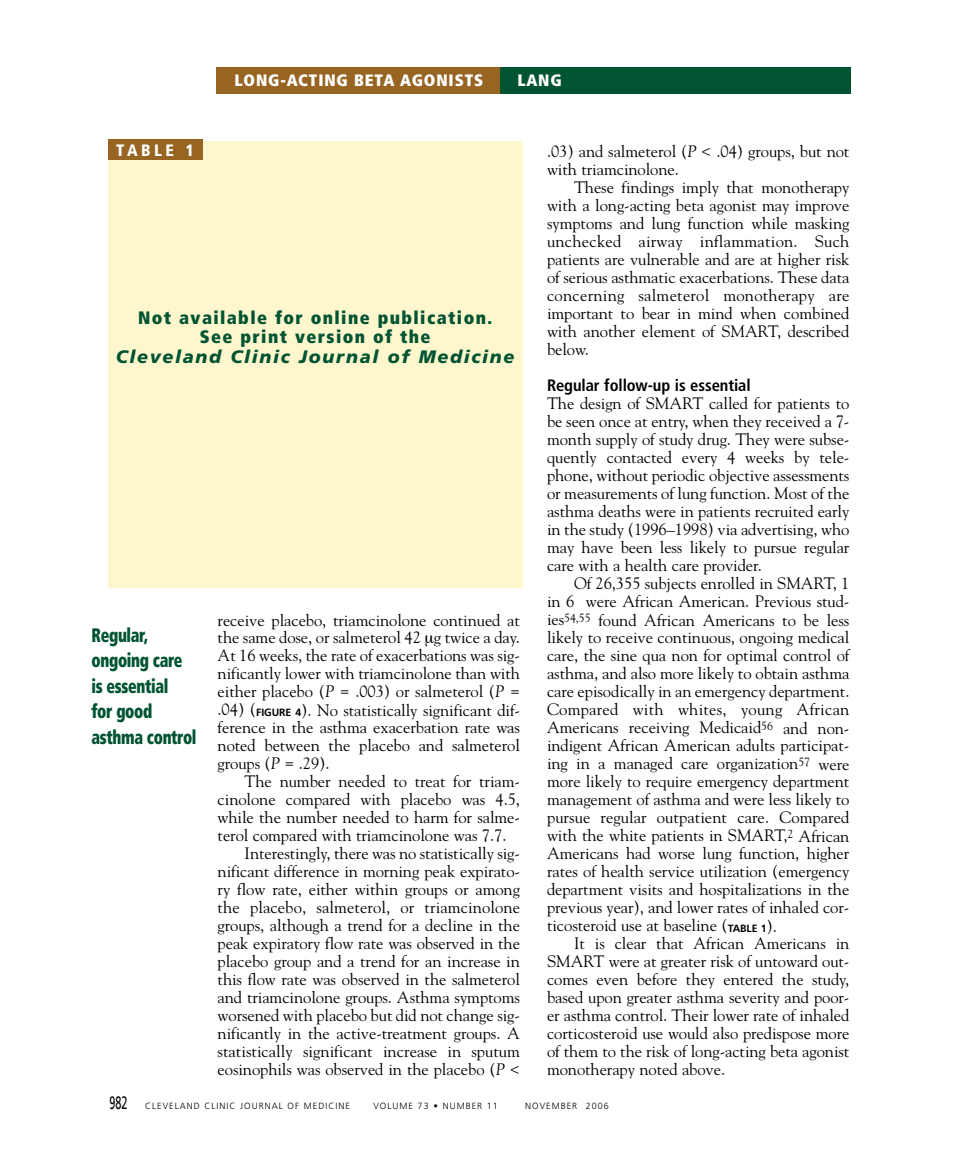
<style>
.page{position:relative;width:959px;height:1161px;background:#fff}
.page>*{position:absolute;margin:0;border:0;box-sizing:border-box;transform-origin:0 0}
.t1{font:900 condensed 19.5px/25.5px "Frutiger";letter-spacing:-.02em;color:#015432;scale:.8 1}
.t2{font:900 condensed 18px/19.5px "Frutiger";letter-spacing:.08em;color:#015432;text-align:center}
.t3{font:italic 900 18px "Frutiger";letter-spacing:.09em;color:#015432}
.t4{font:16.5px/18px "Goudy";letter-spacing:-.005em;color:#000;text-align:justify}
.t5{font:700 condensed 16.5px "Frutiger";letter-spacing:-.005em;color:#000}
.t6{font:900 condensed 16.5px "Frutiger";letter-spacing:.05em;color:#fff}
.t7{font:900 condensed 16.5px "Frutiger";letter-spacing:.21em;color:#fff}
.t8{font:300 9px "Frutiger";letter-spacing:.11em;color:#000}
.s1{font-style:italic}
.s2{font-family:"Frutiger";font-weight:700;font-size:10.5px}
.s3{font-weight:400;font-size:18px}
</style>
<div class="page">
<div style="left:499px;top:68px;width:351px;height:26px;background:#015432"></div>
<div style="left:216px;top:68px;width:284px;height:26px;background:#976422"></div>
<div style="left:108px;top:141px;width:414px;height:447px;background:#fef7ce"></div>
<div style="left:108px;top:140px;width:94px;height:20px;background:#976422"></div>
<p class="t6" style="left:234px;top:74px;width:250px">LONG-ACTING BETA AGONISTS</p>
<p class="t6" style="left:517px;top:74px;width:46px">LANG</p>
<p class="t7" style="left:116px;top:144px;width:79px">TABLE 1</p>
<p class="t2" style="left:138px;top:309px;width:355px">Not available for online publication.<br>See print version of the</p>
<p class="t3" style="left:116px;top:349px;width:400px">Cleveland Clinic Journal of Medicine</p>
<p class="t1" style="left:92px;top:624px;width:133px">Regular, ongoing care is essential<br>for good asthma control</p>
<p class="t4" style="left:217px;top:612px;width:304px">receive placebo, triamcinolone continued at the same dose, or salmeterol 42 g twice a day.<br>At 16 weeks, the rate of exacerbations was sig&shy;nificantly lower with triamcinolone than with either placebo (<span class="s1">P</span> = .003) or salmeterol (<span class="s1">P</span> = .04) (<span class="s2">FIGURE 4</span>). No statistically significant dif&shy;ference in the asthma exacerbation rate was noted between the placebo and salmeterol groups (<span class="s1">P</span> = .29).</p>
<p class="t4" style="left:244px;top:774px;width:277px">The number needed to treat for triam-</p>
<p class="t4" style="left:217px;top:792px;width:304px">cinolone compared with placebo was 4.5,</p>
<p class="t4" style="left:217px;top:810px;width:304px">while the number needed to harm for salme-</p>
<p class="t4" style="left:217px;top:828px;width:290px">terol compared with triamcinolone was 7.7.</p>
<p class="t4" style="left:244px;top:846px;width:277px">Interestingly, there was no statistically sig-</p>
<p class="t4" style="left:217px;top:864px;width:304px">nificant difference in morning peak expirato-</p>
<p class="t4" style="left:217px;top:882px;width:304px">ry flow rate, either within groups or among</p>
<p class="t4" style="left:217px;top:900px;width:304px">the placebo, salmeterol, or triamcinolone</p>
<p class="t4" style="left:217px;top:918px;width:304px">groups, although a trend for a decline in the</p>
<p class="t4" style="left:217px;top:936px;width:304px">peak expiratory flow rate was observed in the</p>
<p class="t4" style="left:217px;top:954px;width:304px">placebo group and a trend for an increase in</p>
<p class="t4" style="left:217px;top:972px;width:304px">this flow rate was observed in the salmeterol</p>
<p class="t4" style="left:217px;top:990px;width:304px">and triamcinolone groups. Asthma symptoms</p>
<p class="t4" style="left:217px;top:1008px;width:304px">worsened with placebo but did not change sig-</p>
<p class="t4" style="left:217px;top:1026px;width:304px">nificantly in the active-treatment groups. A</p>
<p class="t4" style="left:217px;top:1044px;width:304px">statistically significant increase in sputum</p>
<p class="t4" style="left:217px;top:1062px;width:304px">eosinophils was observed in the placebo (<span class="s1">P</span> &lt;</p>
<p class="t4" style="left:547px;top:144px;width:304px">.03) and salmeterol (<span class="s1">P</span> &lt; .04) groups, but not with triamcinolone.</p>
<p class="t4" style="left:547px;top:180px;width:304px;text-indent:27px">These findings imply that monotherapy with a long-acting beta agonist may improve symptoms and lung function while masking unchecked airway inflammation. Such patients are vulnerable and are at higher risk of serious asthmatic exacerbations. These data concerning salmeterol monotherapy are important to bear in mind when combined with another element of SMART, described below.</p>
<p class="t5" style="left:547px;top:379px;width:205px">Regular follow-up is essential</p>
<p class="t4" style="left:547px;top:396px;width:304px">The design of SMART called for patients to be seen once at entry, when they received a 7- month supply of study drug. They were subse&shy;quently contacted every 4 weeks by tele&shy;phone, without periodic objective assessments or measurements of lung function. Most of the asthma deaths were in patients recruited early in the study (1996–1998) via advertising, who may have been less likely to pursue regular care with a health care provider.</p>
<p class="t4" style="left:547px;top:576px;width:304px;text-indent:27px">Of 26,355 subjects enrolled in SMART, 1 in 6 were African American. Previous stud&shy;ies<sup>54,55</sup> found African Americans to be less likely to receive continuous, ongoing medical care, the sine qua non for optimal control of asthma, and also more likely to obtain asthma care episodically in an emergency department.<br>Compared with whites, young African Americans receiving Medicaid<sup>56</sup> and non&shy;indigent African American adults participat&shy;ing in a managed care organization<sup>57</sup> were more likely to require emergency department management of asthma and were less likely to pursue regular outpatient care. Compared with the white patients in SMART,<sup>2</sup> African Americans had worse lung function, higher rates of health service utilization (emergency department visits and hospitalizations in the previous year), and lower rates of inhaled cor&shy;ticosteroid use at baseline (<span class="s2">TABLE 1</span>).</p>
<p class="t4" style="left:547px;top:936px;width:304px;text-indent:27px">It is clear that African Americans in SMART were at greater risk of untoward out&shy;comes even before they entered the study, based upon greater asthma severity and poor&shy;er asthma control. Their lower rate of inhaled corticosteroid use would also predispose more of them to the risk of long-acting beta agonist monotherapy noted above.</p>
<p class="t8" style="left:110px;top:1102px;width:242px"><span class="s3">982</span> CLEVELAND CLINIC JOURNAL OF MEDICINE</p>
<p class="t8" style="left:373px;top:1102px;width:126px">VOLUME 73 • NUMBER 11</p>
<p class="t8" style="left:525px;top:1102px;width:85px">NOVEMBER 2006</p>
</div>
